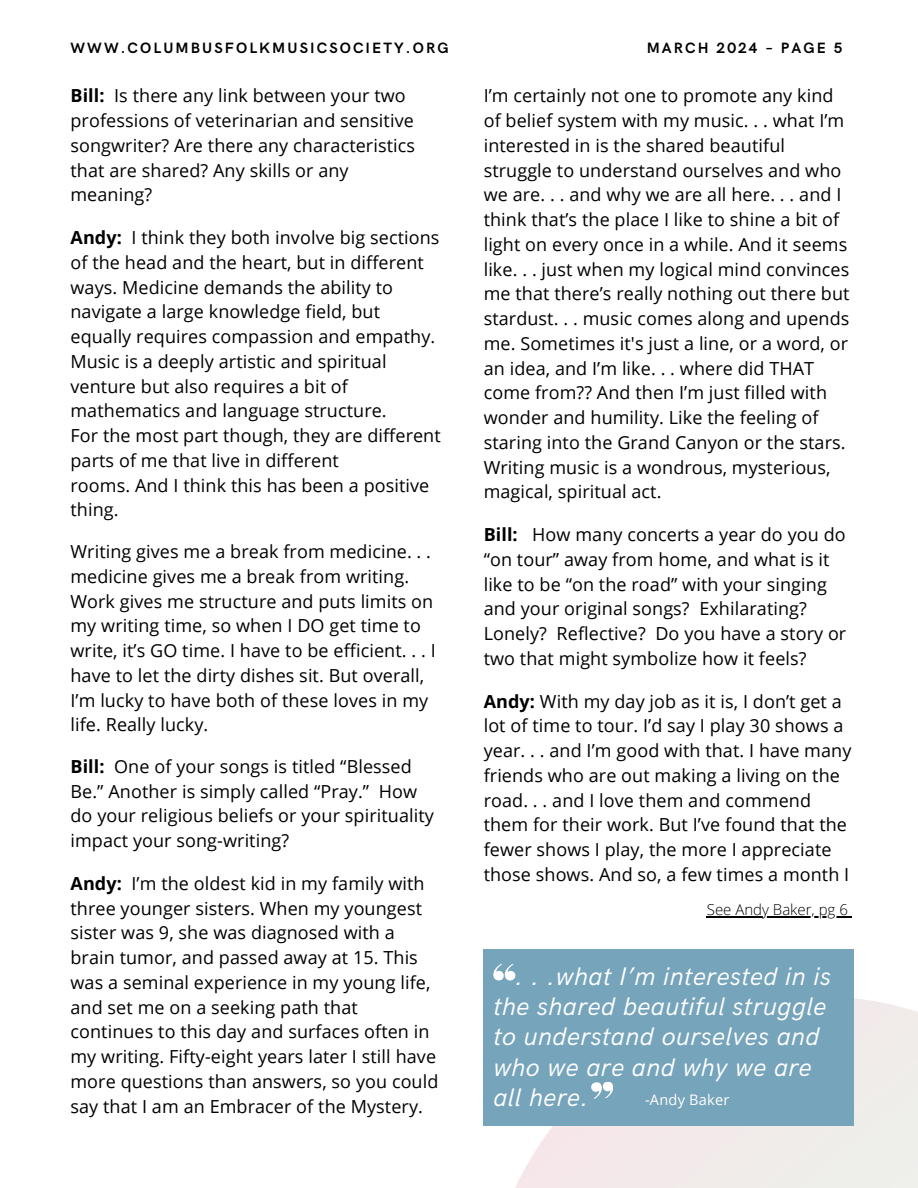
<style>
.page{position:relative;width:918px;height:1188px;background:#fff}
.page>*{position:absolute;margin:0;border:0;box-sizing:border-box;transform-origin:0 0}
.t1{font:italic 25.5px/30.3px "HK Grotesk";letter-spacing:.015em;color:#fff}
.t2{font:18px/24.8px "Open Sans";letter-spacing:.005em;color:#000}
.t3{font:700 15px "HK Grotesk";letter-spacing:.14em;color:#000}
.t4{font:300 15px "Open Sans";color:#000}
.t5{font:14.55px "Open Sans";letter-spacing:.015em;color:#fff}
.s1{font-weight:700}
</style>
<div class="page">
<svg style="left:515px;top:916px;width:403px;height:272px;fill:#f3edea"></svg>
<div style="left:483px;top:949px;width:370px;height:177px;background:#76a4bb"></div>
<svg style="left:493px;top:964px;width:22px;height:16px"></svg>
<svg style="left:591px;top:1081px;width:22px;height:18px"></svg>
<h3 class="t3" style="left:70px;top:40px;width:380px">WWW.COLUMBUSFOLKMUSICSOCIETY.ORG</h3>
<h3 class="t3" style="left:647px;top:40px;width:197px">MARCH 2024 – PAGE 5</h3>
<h2 class="t2" style="left:484px;top:83px;width:367px">I’m certainly not one to promote any kind of belief system with my music. . . what I’m interested in is the shared beautiful struggle to understand ourselves and who we are. . . and why we are all here. . . and I think that’s the place I like to shine a bit of light on every once in a while. And it seems like. . . just when my logical mind convinces me that there’s really nothing out there but stardust. . . music comes along and upends me. Sometimes it's just a line, or a word, or an idea, and I’m like. . . where did THAT come from?? And then I’m just filled with wonder and humility. Like the feeling of staring into the Grand Canyon or the stars.<br>Writing music is a wondrous, mysterious, magical, spiritual act.</h2>
<h2 class="t2" style="left:484px;top:522px;width:364px"><span class="s1">Bill:</span> How many concerts a year do you do “on tour” away from home, and what is it like to be “on the road” with your singing and your original songs? Exhilarating?<br>Lonely? Reflective? Do you have a story or two that might symbolize how it feels?</h2>
<h2 class="t2" style="left:484px;top:688px;width:369px"><span class="s1">Andy:</span> With my day job as it is, I don’t get a lot of time to tour. I’d say I play 30 shows a year. . . and I’m good with that. I have many friends who are out making a living on the road. . . and I love them and commend them for their work. But I’ve found that the fewer shows I play, the more I appreciate those shows. And so, a few times a month I</h2>
<h2 class="t2" style="left:70px;top:83px;width:346px"><span class="s1">Bill:</span> Is there any link between your two professions of veterinarian and sensitive songwriter? Are there any characteristics that are shared? Any skills or any meaning?</h2>
<h2 class="t2" style="left:70px;top:225px;width:372px"><span class="s1">Andy:</span> I think they both involve big sections of the head and the heart, but in different ways. Medicine demands the ability to navigate a large knowledge field, but equally requires compassion and empathy.<br>Music is a deeply artistic and spiritual venture but also requires a bit of mathematics and language structure.<br>For the most part though, they are different parts of me that live in different<br>rooms. And I think this has been a positive thing.</h2>
<h2 class="t2" style="left:70px;top:539px;width:367px">Writing gives me a break from medicine. . . medicine gives me a break from writing.<br>Work gives me structure and puts limits on my writing time, so when I DO get time to write, it’s GO time. I have to be efficient. . . I have to let the dirty dishes sit. But overall, I’m lucky to have both of these loves in my life. Really lucky.</h2>
<h2 class="t2" style="left:70px;top:754px;width:365px"><span class="s1">Bill:</span> One of your songs is titled “Blessed Be.” Another is simply called “Pray.” How do your religious beliefs or your spirituality impact your song-writing?</h2>
<h2 class="t2" style="left:70px;top:871px;width:369px"><span class="s1">Andy:</span> I’m the oldest kid in my family with three younger sisters. When my youngest sister was 9, she was diagnosed with a brain tumor, and passed away at 15. This was a seminal experience in my young life, and set me on a seeking path that continues to this day and surfaces often in my writing. Fifty-eight years later I still have more questions than answers, so you could say that I am an Embracer of the Mystery.</h2>
<p class="t4" style="left:707px;top:899px;width:143px">See Andy Baker, pg 6</p>
<p class="t1" style="left:493px;top:962px;width:339px;text-indent:22px">. . .what I’m interested in is the shared beautiful struggle to understand ourselves and who we are and why we are all here.</p>
<h1 class="t5" style="left:645px;top:1089px;width:86px">-Andy Baker</h1>
</div>
